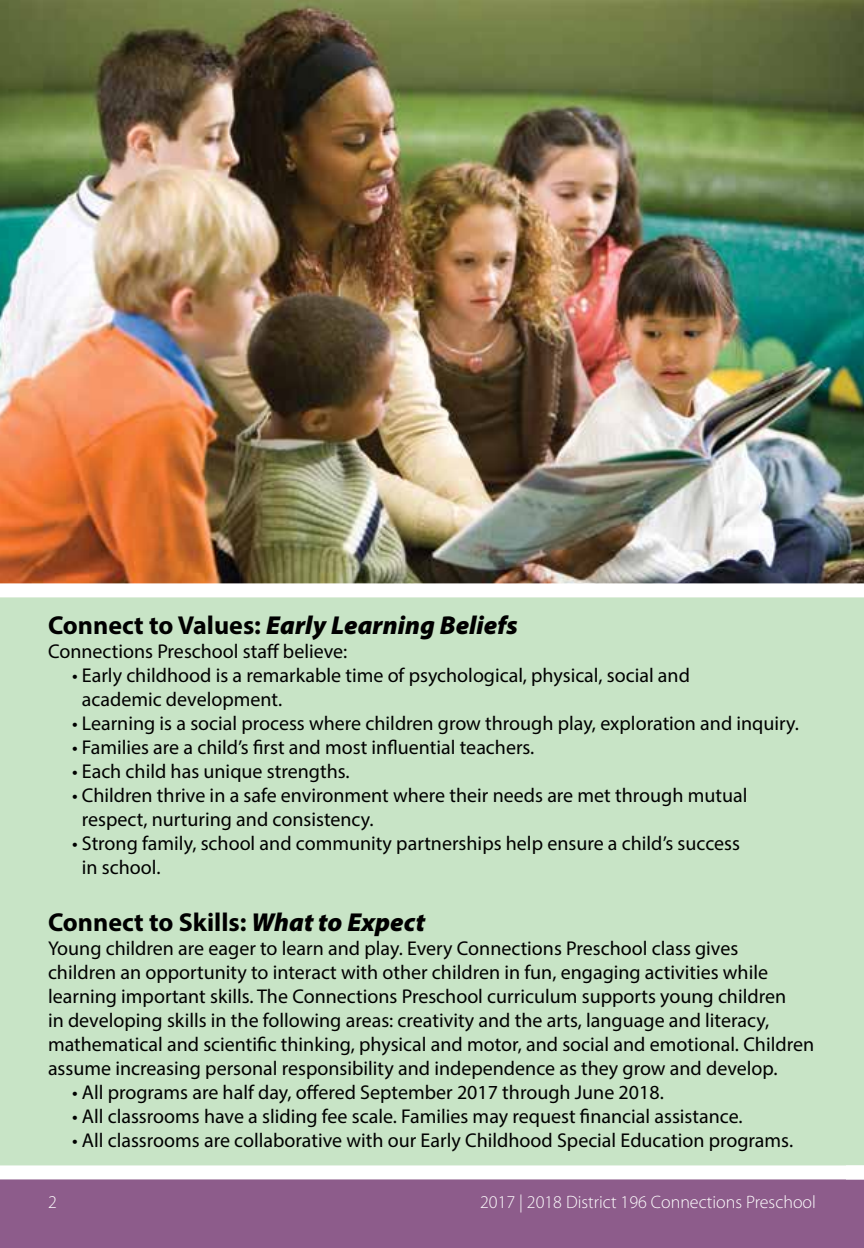
<style>
.page{position:relative;width:864px;height:1248px;background:#fff}
.page>*{position:absolute;margin:0;border:0;box-sizing:border-box;transform-origin:0 0}
.t1{font:italic 900 26px "Myriad Pro";color:#000}
.t2{font:700 26px "Myriad Pro";color:#000}
.t3{font:20px/24px "Myriad Pro";color:#000}
.t4{font:300 18px "Myriad Pro";color:#fff}
.s1{font-weight:700;font-style:normal}
.s2{font-weight:900;font-style:italic}
</style>
<div class="page">
<div style="left:0;top:1172px;width:864px;height:76px;background:#8d5c8b"></div>
<div style="left:0;top:0;width:864px;height:1172px;background:#c8e4c6"></div>
<div style="left:0;top:1165px;width:864px;height:14px;background:#fff"></div>
<img style="left:0;top:0;width:864px;height:583px">
<div style="left:0;top:583px;width:864px;height:14px;background:#fff"></div>
<h1 class="t1" style="left:48px;top:608px;width:471px"><span class="s1">Connect to Values:</span> Early Learning Beliefs</h1>
<p class="t3" style="left:48px;top:639px;width:301px">Connections Preschool staff believe:</p>
<p class="t3" style="left:82px;top:663px;width:610px;text-indent:-10px">• Early childhood is a remarkable time of psychological, physical, social and academic development.</p>
<p class="t3" style="left:72px;top:711px;width:729px">• Learning is a social process where children grow through play, exploration and inquiry.</p>
<p class="t3" style="left:72px;top:735px;width:464px">• Families are a child’s first and most influential teachers.</p>
<p class="t3" style="left:72px;top:759px;width:279px">• Each child has unique strengths.</p>
<p class="t3" style="left:82px;top:783px;width:667px;text-indent:-10px">• Children thrive in a safe environment where their needs are met through mutual respect, nurturing and consistency.</p>
<p class="t3" style="left:82px;top:831px;width:660px;text-indent:-10px">• Strong family, school and community partnerships help ensure a child’s success in school.</p>
<h1 class="t2" style="left:48px;top:905px;width:379px">Connect to Skills: <span class="s2">What to Expect</span></h1>
<p class="t3" style="left:48px;top:936px;width:768px">Young children are eager to learn and play. Every Connections Preschool class gives<br>children an opportunity to interact with other children in fun, engaging activities while learning important skills. The Connections Preschool curriculum supports young children<br>in developing skills in the following areas: creativity and the arts, language and literacy, mathematical and scientific thinking, physical and motor, and social and emotional. Children assume increasing personal responsibility and independence as they grow and develop.</p>
<p class="t3" style="left:72px;top:1080px;width:593px">• All programs are half day, offered September 2017 through June 2018.</p>
<p class="t3" style="left:72px;top:1104px;width:672px">• All classrooms have a sliding fee scale. Families may request financial assistance.</p>
<p class="t3" style="left:72px;top:1128px;width:723px">• All classrooms are collaborative with our Early Childhood Special Education programs.</p>
<p class="t4" style="left:48px;top:1191px;width:10px">2</p>
<p class="t4" style="left:480px;top:1191px;width:337px">2017 | 2018 District 196 Connections Preschool</p>
</div>
